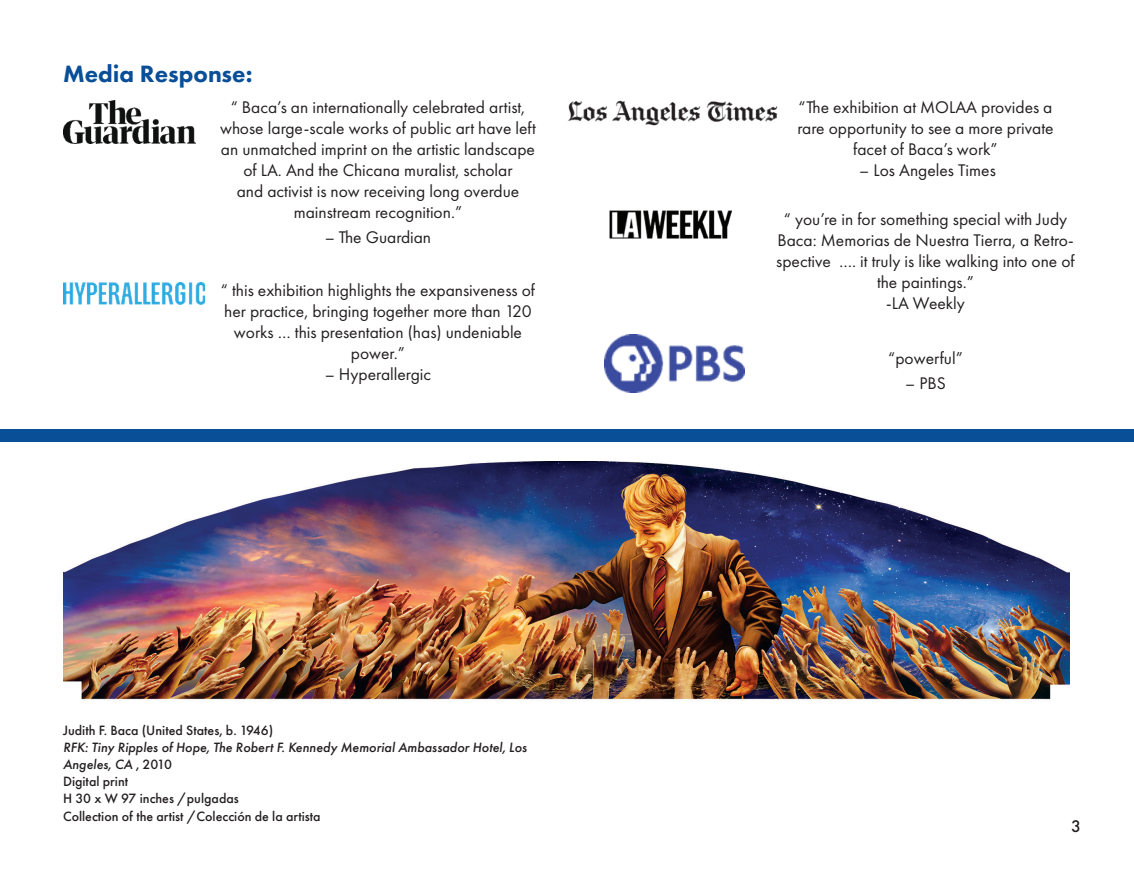
<style>
.page{position:relative;width:1134px;height:882px;background:#fff}
.page>*{position:absolute;margin:0;border:0;box-sizing:border-box;transform-origin:0 0}
.t1{font:800 24.5px "Futura PT";color:#094f97}
.t2{font:17.5px/21px "Futura PT";color:#231f20;text-align:center}
.t3{font:500 17.5px "Futura PT";color:#231f20}
.t4{font:italic 500 14px/16.8px "Futura PT";color:#231f20}
.t5{font:500 14px "Futura PT";color:#231f20}
.s1{font-style:normal}
</style>
<div class="page">
<img style="left:63px;top:461px;width:1006px;height:239px">
<img style="left:63px;top:100px;width:133px;height:44px">
<div style="left:0;top:430px;width:1134px;height:12px;background:#094f97"></div>
<img style="left:605px;top:334px;width:139px;height:58px">
<img style="left:63px;top:283px;width:142px;height:22px">
<img style="left:568px;top:100px;width:210px;height:26px">
<img style="left:610px;top:210px;width:121px;height:29px">
<h1 class="t1" style="left:63px;top:58px;width:191px">Media Response:</h1>
<p class="t2" style="left:220px;top:97px;width:317px">“ Baca’s an internationally celebrated artist, whose large-scale works of public art have left an unmatched imprint on the artistic landscape of LA. And the Chicana muralist, scholar<br>and activist is now receiving long overdue mainstream recognition.”</p>
<p class="t2" style="left:325px;top:227px;width:108px">– The Guardian</p>
<p class="t2" style="left:221px;top:279px;width:316px">“ this exhibition highlights the expansiveness of her practice, bringing together more than 120 works … this presentation (has) undeniable power.”</p>
<p class="t2" style="left:325px;top:363px;width:108px">– Hyperallergic</p>
<p class="t5" style="left:63px;top:722px;width:212px">Judith F. Baca (United States, b. 1946)</p>
<p class="t4" style="left:63px;top:739px;width:466px">RFK: Tiny Ripples of Hope, The Robert F. Kennedy Memorial Ambassador Hotel, Los Angeles, CA <span class="s1">, 2010<br>Digital print<br>H 30 x W 97 inches /pulgadas</span></p>
<p class="t5" style="left:63px;top:808px;width:259px">Collection of the artist /Colección de la artista</p>
<p class="t2" style="left:797px;top:97px;width:258px">“The exhibition at MOLAA provides a rare opportunity to see a more private facet of Baca’s work”</p>
<p class="t2" style="left:859px;top:160px;width:138px">– Los Angeles Times</p>
<p class="t2" style="left:776px;top:208px;width:300px">“ you’re in for something special with Judy<br>Baca: Memorias de Nuestra Tierra, a Retro&shy;spective …. it truly is like walking into one of the paintings.”<br>-LA Weekly</p>
<p class="t2" style="left:888px;top:348px;width:76px">“powerful”</p>
<p class="t2" style="left:905px;top:373px;width:42px">– PBS</p>
<p class="t3" style="left:1071px;top:816px;width:11px">3</p>
</div>
